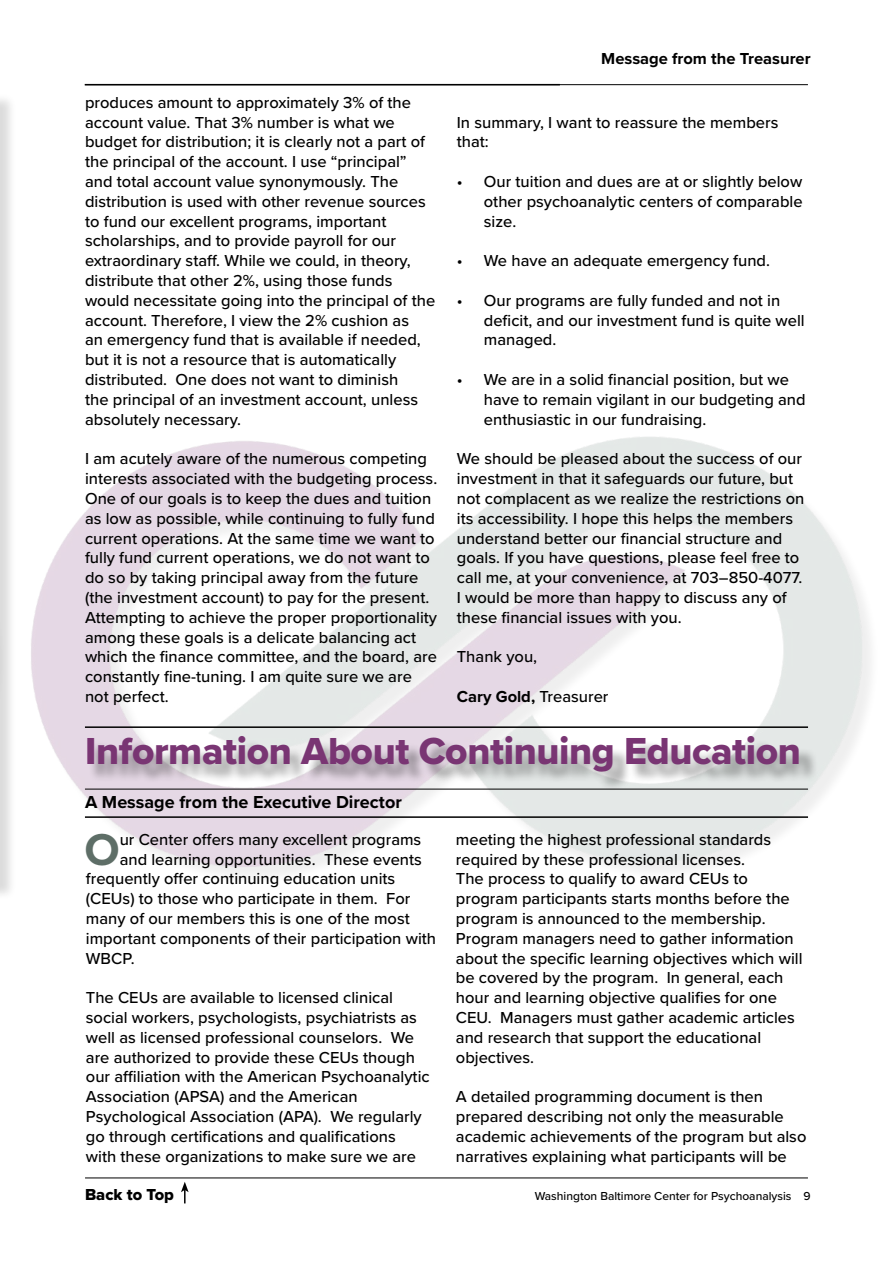
<style>
.page{position:relative;width:893px;height:1263px;background:#fff}
.page>*{position:absolute;margin:0;border:0;box-sizing:border-box;transform-origin:0 0}
.t1{font:700 46.2px "Proxima Nova";color:#5e6e67}
.t2{font:39px "Proxima Nova Extrabld";letter-spacing:-.01em;color:#793573}
.t3{font:700 18px "Proxima Nova";color:#000}
.t4{font:500 16.5px/19.8px "Proxima Nova";color:#000}
.t5{font:700 16.5px "Proxima Nova";color:#000}
.t6{font:16.5px "Proxima Nova Extrabld";color:#000}
.t7{font:500 12px "Proxima Nova";color:#000}
.s1{font-weight:500}
</style>
<div class="page">
<hr style="left:85px;top:84px;width:723px;height:1px;background:#000">
<img style="left:31px;top:437px;width:840px;height:439px">
<svg style="left:181px;top:1182px;width:8px;height:21px"></svg>
<hr style="left:85px;top:1177px;width:723px;height:1px;background:#000">
<div style="left:0;top:93px;width:17px;height:808px;background:#000;opacity:.26"></div>
<div style="left:89px;top:739px;width:728px;height:52px;background:#000;opacity:.37"></div>
<hr style="left:85px;top:789px;width:723px;height:1px;background:#000">
<hr style="left:85px;top:726px;width:723px;height:2px;background:#000">
<hr style="left:85px;top:816px;width:723px;height:2px;background:#000">
<p class="t5" style="left:601px;top:47px;width:211px">Message from the Treasurer</p>
<p class="t4" style="left:85px;top:92px;width:352px">produces amount to approximately 3% of the account value. That 3% number is what we budget for distribution; it is clearly not a part of the principal of the account. I use “principal” and total account value synonymously. The distribution is used with other revenue sources to fund our excellent programs, important scholarships, and to provide payroll for our extraordinary staff. While we could, in theory, distribute that other 2%, using those funds would necessitate going into the principal of the account. Therefore, I view the 2% cushion as<br>an emergency fund that is available if needed, but it is not a resource that is automatically distributed. One does not want to diminish<br>the principal of an investment account, unless absolutely necessary.</p>
<p class="t4" style="left:85px;top:448px;width:354px">I am acutely aware of the numerous competing interests associated with the budgeting process.<br>One of our goals is to keep the dues and tuition as low as possible, while continuing to fully fund current operations. At the same time we want to fully fund current operations, we do not want to do so by taking principal away from the future (the investment account) to pay for the present.<br>Attempting to achieve the proper proportionality among these goals is a delicate balancing act which the finance committee, and the board, are constantly fine-tuning. I am quite sure we are not perfect.</p>
<p class="t4" style="left:457px;top:112px;width:323px">In summary, I want to reassure the members that:</p>
<p class="t4" style="left:484px;top:171px;width:320px;text-align:justify;text-indent:-27px">• Our tuition and dues are at or slightly below other psychoanalytic centers of comparable size.</p>
<p class="t4" style="left:457px;top:250px;width:315px">• We have an adequate emergency fund.</p>
<p class="t4" style="left:484px;top:290px;width:322px;text-indent:-27px">• Our programs are fully funded and not in deficit, and our investment fund is quite well managed.</p>
<p class="t4" style="left:484px;top:369px;width:323px;text-indent:-27px">• We are in a solid financial position, but we have to remain vigilant in our budgeting and enthusiastic in our fundraising.</p>
<p class="t4" style="left:457px;top:448px;width:349px">We should be pleased about the success of our investment in that it safeguards our future, but not complacent as we realize the restrictions on its accessibility. I hope this helps the members understand better our financial structure and goals. If you have questions, please feel free to call me, at your convenience, at 703–850-4077.<br>I would be more than happy to discuss any of these financial issues with you.</p>
<p class="t4" style="left:457px;top:646px;width:82px">Thank you,</p>
<p class="t5" style="left:457px;top:684px;width:153px">Cary Gold, <span class="s1">Treasurer</span></p>
<h2 class="t2" style="left:85px;top:722px;width:718px">Information About Continuing Education</h2>
<p class="t3" style="left:85px;top:788px;width:318px">A Message from the Executive Director</p>
<h1 class="t1" style="left:84px;top:815px;width:37px">O</h1>
<p class="t4" style="left:120px;top:829px;width:303px">ur Center offers many excellent programs</p>
<p class="t4" style="left:120px;top:849px;width:304px">and learning opportunities. These events</p>
<p class="t4" style="left:86px;top:868px;width:311px">frequently offer continuing education units</p>
<p class="t4" style="left:86px;top:888px;width:326px">(CEUs) to those who participate in them. For</p>
<p class="t4" style="left:86px;top:908px;width:325px">many of our members this is one of the most</p>
<p class="t4" style="left:86px;top:928px;width:352px">important components of their participation with</p>
<p class="t4" style="left:86px;top:948px;width:50px">WBCP.</p>
<p class="t4" style="left:86px;top:987px;width:345px">The CEUs are available to licensed clinical social workers, psychologists, psychiatrists as well as licensed professional counselors. We are authorized to provide these CEUs though our affiliation with the American Psychoanalytic Association (APSA) and the American Psychological Association (APA). We regularly go through certifications and qualifications with these organizations to make sure we are</p>
<p class="t6" style="left:85px;top:1182px;width:90px">Back to Top</p>
<p class="t4" style="left:456px;top:829px;width:348px">meeting the highest professional standards required by these professional licenses.<br>The process to qualify to award CEUs to program participants starts months before the program is announced to the membership.<br>Program managers need to gather information about the specific learning objectives which will be covered by the program. In general, each hour and learning objective qualifies for one CEU. Managers must gather academic articles and research that support the educational objectives.</p>
<p class="t4" style="left:456px;top:1086px;width:352px">A detailed programming document is then prepared describing not only the measurable academic achievements of the program but also narratives explaining what participants will be</p>
<p class="t7" style="left:535px;top:1187px;width:277px">Washington Baltimore Center for Psychoanalysis 9</p>
</div>
